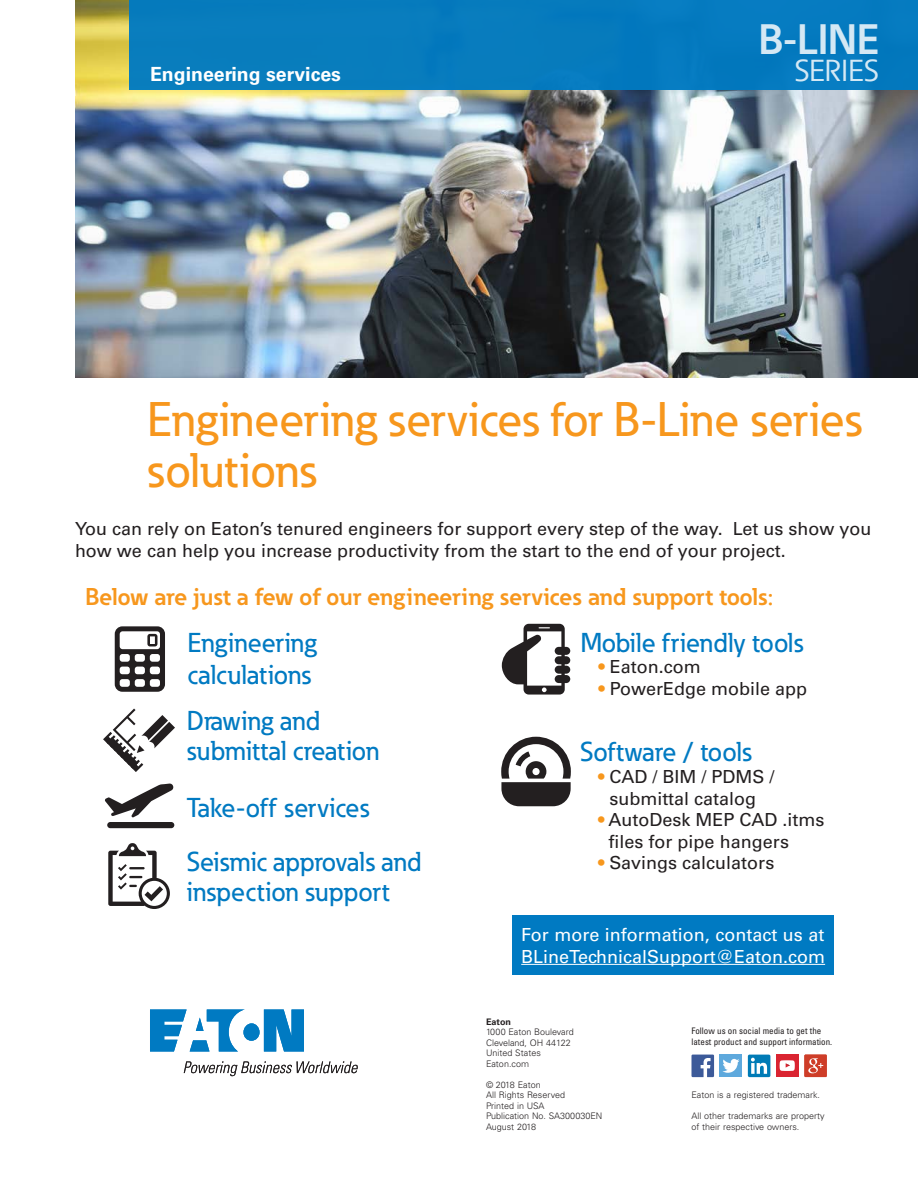
<style>
.page{position:relative;width:918px;height:1188px;background:#fff}
.page>*{position:absolute;margin:0;border:0;box-sizing:border-box;transform-origin:0 0}
._01_Headline___ADJ_C{font:500 48px/51px "Eaton";color:#f7971d}
.t1{font:700 42px "Eaton";color:#fff}
.t2{font:30px "Eaton";letter-spacing:-.005em;color:#fff}
.t3{font:500 27px/30px "Eaton";color:#007ac2}
.t4{font:700 24px "Eaton";color:#f7971d}
._00_Product{font:700 19.5px "Univers LT Std";color:#fff}
.t5{font:18px/21.6px "Univers LT Std";color:#231f20}
._02_Body__8_5_pt{font:18px/21.6px "Univers LT Std";color:#fff}
._09_Backpage_Body{font:300 9px/10.5px "Univers LT Std";color:#231f20}
.t6{font:condensed 9px/10.5px "Univers LT Std";color:#231f20}
._09_Backpage_Body-2{font:700 9px "Univers LT Std";color:#231f20}
.s1{color:#f7971d}
</style>
<div class="page">
<img style="left:75px;top:0;width:843px;height:378px">
<div style="left:107px;top:822px;width:67px;height:6px;background:#231f20;border-radius:3px"></div>
<svg style="left:105px;top:783px;width:69px;height:35px"></svg>
<svg style="left:108px;top:843px;width:62px;height:66px"></svg>
<svg style="left:103px;top:709px;width:72px;height:63px"></svg>
<svg style="left:115px;top:626px;width:50px;height:66px"></svg>
<svg style="left:502px;top:624px;width:68px;height:71px"></svg>
<svg style="left:501px;top:737px;width:70px;height:69px"></svg>
<div style="left:513px;top:916px;width:321px;height:59px;background:#007ac2"></div>
<hr style="left:521px;top:964px;width:304px;height:1px;background:#fff">
<div style="left:129px;top:0;width:789px;height:90px;background:#077cbd"></div>
<div style="left:776px;top:1055px;width:23px;height:22px;background:#da2431"></div>
<div style="left:720px;top:1055px;width:22px;height:22px;background:#5ea9dd"></div>
<svg style="left:692px;top:1055px;width:22px;height:22px"></svg>
<svg style="left:722px;top:1059px;width:18px;height:14px"></svg>
<div style="left:748px;top:1055px;width:22px;height:22px;background:#007bb6;border-radius:2px"></div>
<svg style="left:751px;top:1058px;width:16px;height:16px"></svg>
<svg style="left:804px;top:1055px;width:23px;height:22px"></svg>
<img style="left:808px;top:1058px;width:10px;height:15px">
<svg style="left:780px;top:1060px;width:15px;height:11px"></svg>
<svg style="left:150px;top:1010px;width:154px;height:42px"></svg>
<svg style="left:184px;top:1061px;width:174px;height:15px"></svg>
<p class="_00_Product" style="left:150px;top:63px;width:193px">Engineering services</p>
<h2 class="t1" style="left:758px;top:13px;width:122px">B-LINE</h2>
<h3 class="t2" style="left:795px;top:52px;width:86px">SERIES</h3>
<p class="_01_Headline___ADJ_C" style="left:147px;top:393px;width:716px">Engineering services for B-Line series solutions</p>
<p class="t5" style="left:75px;top:518px;width:798px">You can rely on Eaton’s tenured engineers for support every step of the way. Let us show you how we can help you increase productivity from the start to the end of your project.</p>
<p class="t4" style="left:86px;top:582px;width:689px">Below are just a few of our engineering services and support tools:</p>
<p class="t3" style="left:187px;top:626px;width:131px;line-height:32.4px">Engineering calculations</p>
<p class="t3" style="left:580px;top:627px;width:224px">Mobile friendly tools</p>
<p class="t5" style="left:598px;top:656px;width:104px"><span class="s1">•</span> Eaton.com</p>
<p class="t5" style="left:598px;top:678px;width:210px"><span class="s1">•</span> PowerEdge mobile app</p>
<p class="t3" style="left:187px;top:705px;width:194px">Drawing and submittal creation</p>
<p class="t3" style="left:187px;top:792px;width:184px">Take-off services</p>
<p class="t3" style="left:187px;top:847px;width:236px">Seismic approvals and inspection support</p>
<p class="t3" style="left:580px;top:737px;width:173px">Software / tools</p>
<p class="t5" style="left:598px;top:766px;width:178px;text-align:center"><span class="s1">•</span> CAD / BIM / PDMS / submittal catalog</p>
<p class="t5" style="left:609px;top:809px;width:217px;text-indent:-10px"><span class="s1">•</span> AutoDesk MEP CAD .itms files for pipe hangers</p>
<p class="t5" style="left:598px;top:852px;width:178px"><span class="s1">•</span> Savings calculators</p>
<p class="_02_Body__8_5_pt" style="left:521px;top:924px;width:305px">For more information, contact us at<br>BLineTechnicalSupport@Eaton.com</p>
<p class="_09_Backpage_Body-2" style="left:486px;top:1016px;width:27px">Eaton</p>
<p class="_09_Backpage_Body" style="left:486px;top:1027px;width:89px">1000 Eaton Boulevard</p>
<p class="_09_Backpage_Body" style="left:486px;top:1037px;width:86px">Cleveland, OH 44122</p>
<p class="_09_Backpage_Body" style="left:486px;top:1048px;width:56px">United States</p>
<p class="_09_Backpage_Body" style="left:486px;top:1058px;width:45px">Eaton.com</p>
<p class="_09_Backpage_Body" style="left:486px;top:1079px;width:56px">© 2018 Eaton</p>
<p class="_09_Backpage_Body" style="left:486px;top:1090px;width:81px">All Rights Reserved</p>
<p class="_09_Backpage_Body" style="left:486px;top:1100px;width:60px">Printed in USA</p>
<p class="_09_Backpage_Body" style="left:486px;top:1111px;width:118px">Publication No. SA300030EN</p>
<p class="_09_Backpage_Body" style="left:486px;top:1121px;width:52px">August 2018</p>
<p class="t6" style="left:692px;top:1026px;width:142px">Follow us on social media to get the latest product and support information.</p>
<p class="_09_Backpage_Body" style="left:692px;top:1090px;width:130px">Eaton is a registered trademark.</p>
<p class="_09_Backpage_Body" style="left:692px;top:1111px;width:135px">All other trademarks are property of their respective owners.</p>
</div>
